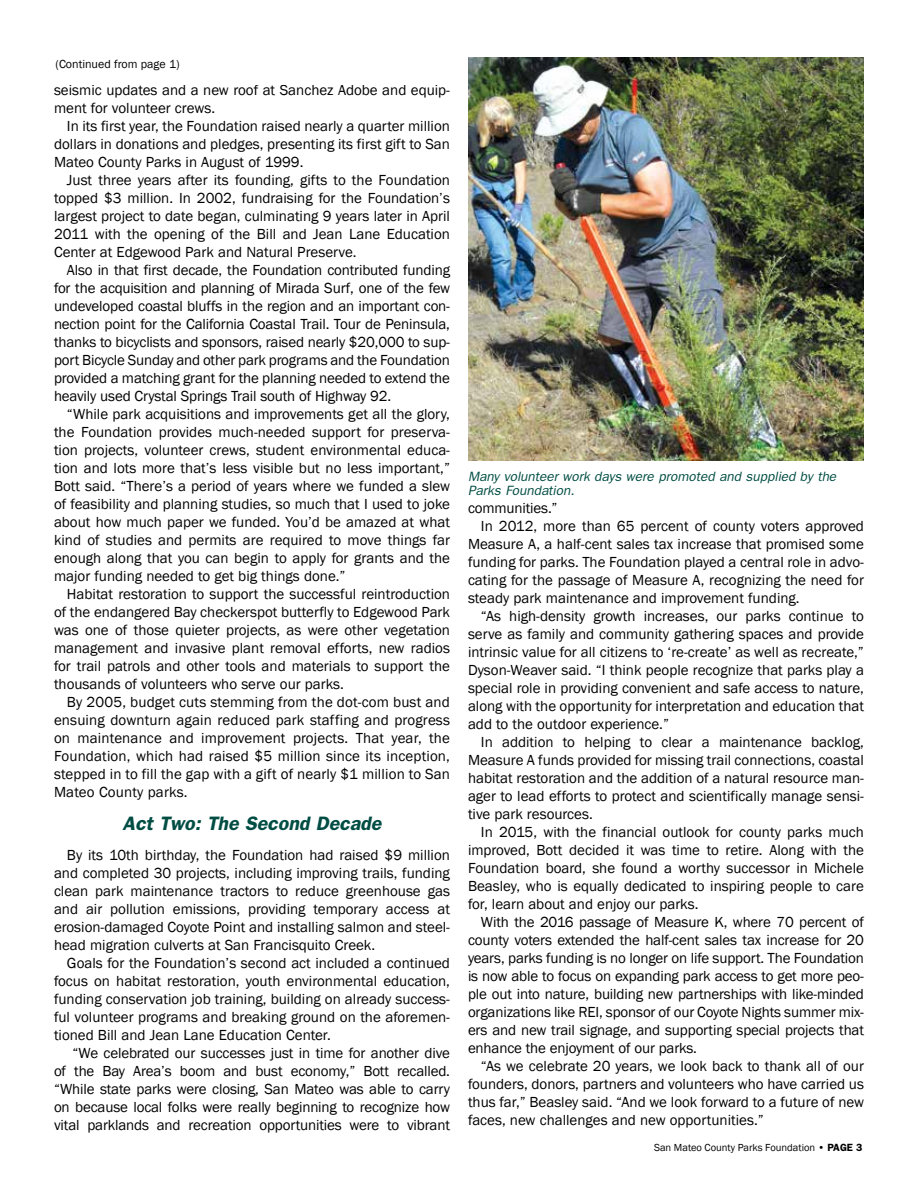
<style>
.page{position:relative;width:918px;height:1188px;background:#fff}
.page>*{position:absolute;margin:0;border:0;box-sizing:border-box;transform-origin:0 0}
.t1{font:italic 600 19.5px "Franklin Gothic";color:#004d43}
.t2{font:15px/18px "Franklin Gothic";color:#000;text-align:justify}
.t3{font:italic 13.5px/14.2px "Franklin Gothic";color:#004d43}
.t4{font:12px "Franklin Gothic";color:#000}
.t5{font:10.5px "Franklin Gothic";color:#000}
.s1{font-weight:600}
</style>
<div class="page">
<img style="left:468px;top:57px;width:396px;height:403px">
<p class="t4" style="left:56px;top:57px;width:126px">(Continued from page 1)</p>
<p class="t2" style="left:54px;top:82px;width:397px">seismic updates and a new roof at Sanchez Adobe and equip&shy;ment for volunteer crews.</p>
<p class="t2" style="left:54px;top:118px;width:398px;text-indent:13px">In its first year, the Foundation raised nearly a quarter million dollars in donations and pledges, presenting its first gift to San Mateo County Parks in August of 1999.</p>
<p class="t2" style="left:54px;top:172px;width:398px;text-indent:13px">Just three years after its founding, gifts to the Foundation topped $3 million. In 2002, fundraising for the Foundation’s largest project to date began, culminating 9 years later in April 2011 with the opening of the Bill and Jean Lane Education Center at Edgewood Park and Natural Preserve.</p>
<p class="t2" style="left:54px;top:262px;width:398px;text-indent:13px">Also in that first decade, the Foundation contributed funding for the acquisition and planning of Mirada Surf, one of the few undeveloped coastal bluffs in the region and an important con&shy;nection point for the California Coastal Trail. Tour de Peninsula, thanks to bicyclists and sponsors, raised nearly $20,000 to sup&shy;port Bicycle Sunday and other park programs and the Foundation provided a matching grant for the planning needed to extend the heavily used Crystal Springs Trail south of Highway 92.</p>
<p class="t2" style="left:54px;top:406px;width:398px;text-indent:13px">“While park acquisitions and improvements get all the glory, the Foundation provides much-needed support for preserva&shy;tion projects, volunteer crews, student environmental educa&shy;tion and lots more that’s less visible but no less important,” Bott said. “There’s a period of years where we funded a slew of feasibility and planning studies, so much that I used to joke about how much paper we funded. You’d be amazed at what kind of studies and permits are required to move things far enough along that you can begin to apply for grants and the major funding needed to get big things done.”</p>
<p class="t2" style="left:54px;top:586px;width:398px;text-indent:13px">Habitat restoration to support the successful reintroduction of the endangered Bay checkerspot butterfly to Edgewood Park was one of those quieter projects, as were other vegetation management and invasive plant removal efforts, new radios for trail patrols and other tools and materials to support the thousands of volunteers who serve our parks.</p>
<p class="t2" style="left:54px;top:694px;width:398px;text-indent:13px">By 2005, budget cuts stemming from the dot-com bust and ensuing downturn again reduced park staffing and progress on maintenance and improvement projects. That year, the Foundation, which had raised $5 million since its inception, stepped in to fill the gap with a gift of nearly $1 million to San Mateo County parks.</p>
<h1 class="t1" style="left:123px;top:812px;width:260px">Act Two: The Second Decade</h1>
<p class="t2" style="left:54px;top:847px;width:398px;text-indent:13px">By its 10th birthday, the Foundation had raised $9 million and completed 30 projects, including improving trails, funding clean park maintenance tractors to reduce greenhouse gas and air pollution emissions, providing temporary access at erosion-damaged Coyote Point and installing salmon and steel&shy;head migration culverts at San Francisquito Creek.</p>
<p class="t2" style="left:54px;top:955px;width:398px;text-indent:13px">Goals for the Foundation’s second act included a continued focus on habitat restoration, youth environmental education, funding conservation job training, building on already success&shy;ful volunteer programs and breaking ground on the aforemen&shy;tioned Bill and Jean Lane Education Center.</p>
<p class="t2" style="left:54px;top:1045px;width:398px;text-indent:19px">“We celebrated our successes just in time for another dive of the Bay Area’s boom and bust economy,” Bott recalled. “While state parks were closing, San Mateo was able to carry on because local folks were really beginning to recognize how vital parklands and recreation opportunities were to vibrant</p>
<p class="t3" style="left:468px;top:469px;width:370px">Many volunteer work days were promoted and supplied by the<br>Parks Foundation.</p>
<p class="t2" style="left:468px;top:500px;width:91px">communities.”</p>
<p class="t2" style="left:481px;top:518px;width:385px">In 2012, more than 65 percent of county voters approved</p>
<p class="t2" style="left:468px;top:536px;width:398px">Measure A, a half-cent sales tax increase that promised some</p>
<p class="t2" style="left:468px;top:554px;width:397px">funding for parks. The Foundation played a central role in advo-</p>
<p class="t2" style="left:468px;top:572px;width:398px">cating for the passage of Measure A, recognizing the need for</p>
<p class="t2" style="left:468px;top:590px;width:333px">steady park maintenance and improvement funding.</p>
<p class="t2" style="left:481px;top:608px;width:385px">“As high-density growth increases, our parks continue to</p>
<p class="t2" style="left:468px;top:626px;width:398px">serve as family and community gathering spaces and provide</p>
<p class="t2" style="left:468px;top:644px;width:398px">intrinsic value for all citizens to ‘re-create’ as well as recreate,”</p>
<p class="t2" style="left:468px;top:662px;width:398px">Dyson-Weaver said. “I think people recognize that parks play a</p>
<p class="t2" style="left:468px;top:680px;width:398px">special role in providing convenient and safe access to nature,</p>
<p class="t2" style="left:468px;top:698px;width:398px">along with the opportunity for interpretation and education that</p>
<p class="t2" style="left:468px;top:716px;width:203px">add to the outdoor experience.”</p>
<p class="t2" style="left:481px;top:734px;width:385px">In addition to helping to clear a maintenance backlog,</p>
<p class="t2" style="left:468px;top:752px;width:398px">Measure A funds provided for missing trail connections, coastal</p>
<p class="t2" style="left:468px;top:770px;width:397px">habitat restoration and the addition of a natural resource man-</p>
<p class="t2" style="left:468px;top:788px;width:397px">ager to lead efforts to protect and scientifically manage sensi-</p>
<p class="t2" style="left:468px;top:806px;width:126px">tive park resources.</p>
<p class="t2" style="left:481px;top:824px;width:385px">In 2015, with the financial outlook for county parks much</p>
<p class="t2" style="left:468px;top:842px;width:398px">improved, Bott decided it was time to retire. Along with the</p>
<p class="t2" style="left:468px;top:860px;width:398px">Foundation board, she found a worthy successor in Michele</p>
<p class="t2" style="left:468px;top:878px;width:398px">Beasley, who is equally dedicated to inspiring people to care</p>
<p class="t2" style="left:468px;top:896px;width:232px">for, learn about and enjoy our parks.</p>
<p class="t2" style="left:481px;top:914px;width:385px">With the 2016 passage of Measure K, where 70 percent of</p>
<p class="t2" style="left:468px;top:932px;width:398px">county voters extended the half-cent sales tax increase for 20</p>
<p class="t2" style="left:468px;top:950px;width:397px">years, parks funding is no longer on life support. The Foundation</p>
<p class="t2" style="left:468px;top:968px;width:397px">is now able to focus on expanding park access to get more peo-</p>
<p class="t2" style="left:468px;top:986px;width:397px">ple out into nature, building new partnerships with like-minded</p>
<p class="t2" style="left:468px;top:1004px;width:398px">organizations like REI, sponsor of our Coyote Nights summer mix-</p>
<p class="t2" style="left:468px;top:1022px;width:398px">ers and new trail signage, and supporting special projects that</p>
<p class="t2" style="left:468px;top:1040px;width:231px">enhance the enjoyment of our parks.</p>
<p class="t2" style="left:481px;top:1058px;width:385px">“As we celebrate 20 years, we look back to thank all of our</p>
<p class="t2" style="left:468px;top:1076px;width:398px">founders, donors, partners and volunteers who have carried us</p>
<p class="t2" style="left:468px;top:1094px;width:398px">thus far,” Beasley said. “And we look forward to a future of new</p>
<p class="t2" style="left:468px;top:1112px;width:297px">faces, new challenges and new opportunities.”</p>
<p class="t5" style="left:654px;top:1141px;width:210px">San Mateo County Parks Foundation • <span class="s1">PAGE 3</span></p>
</div>
